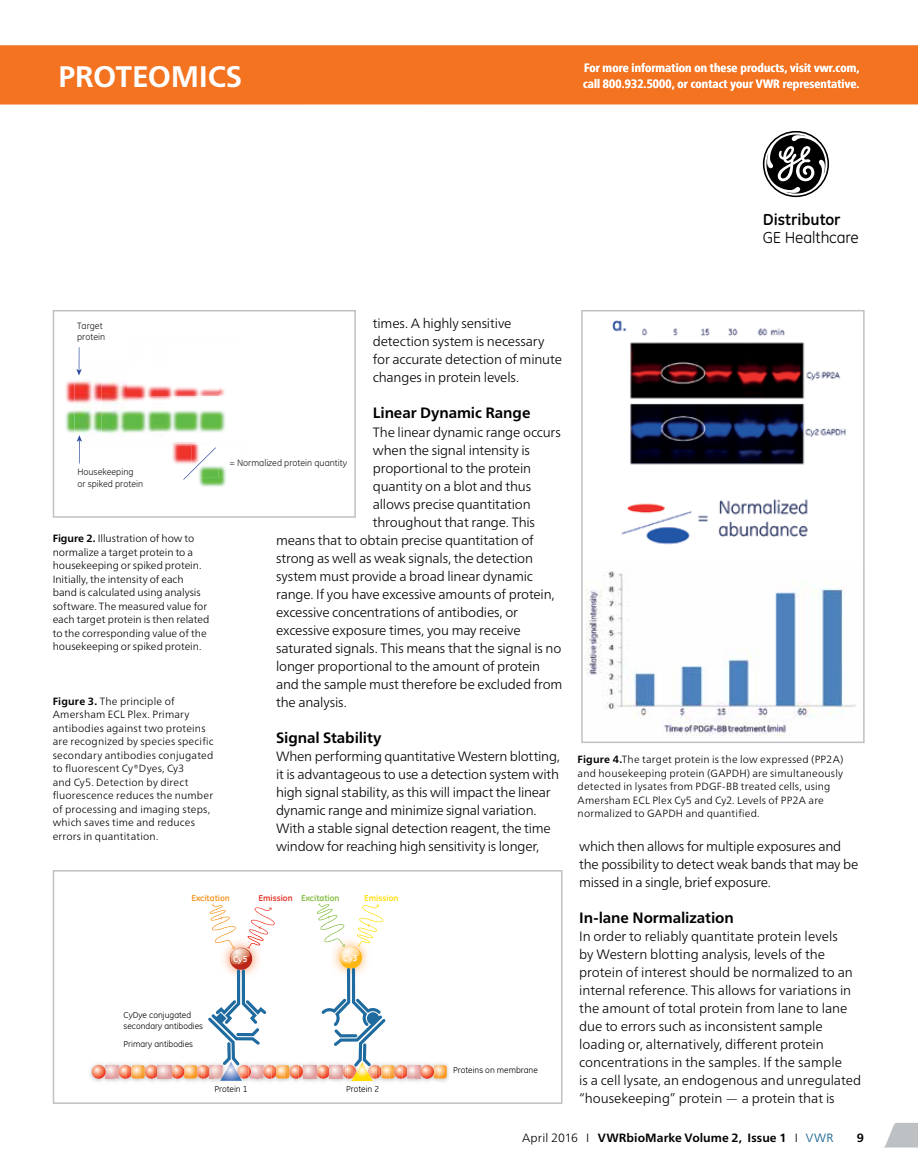
<style>
.page{position:relative;width:918px;height:1175px;background:#fff}
.page>*{position:absolute;margin:0;border:0;box-sizing:border-box;transform-origin:0 0}
.t1{font:700 29.7px "Frutiger Neue LTW1 G";letter-spacing:-.015em;color:#fff}
.t2{font:16.2px "GE Inspira";letter-spacing:-.015em;color:#000}
.t3{font:700 16.2px "GE Inspira";color:#000}
.t4{font:700 15px "Frutiger Neue LTW1 G";letter-spacing:-.005em;color:#000}
.t5{font:300 13.5px/18px "Frutiger Neue LTW1 G";letter-spacing:-.01em;color:#000}
.t6{font:700 condensed 12px/16.5px "Frutiger Neue LTW1 G";letter-spacing:.01em;color:#fff}
.t7{font:700 12px "Frutiger Neue LTW1 G";letter-spacing:.005em;color:#000}
.t8{font:300 10.5px/13.5px "Frutiger Neue LTW1 G";letter-spacing:.015em;color:#000}
.t9{font:300 10.5px/13.5px "Frutiger Neue LTW1 G";letter-spacing:-.005em;color:#000}
.t10{font:9.3px/11.2px "GE Inspira";color:#1d181c}
.t11{font:8.85px/10.5px "GE Inspira";color:#000}
.t12{font:700 8.85px "GE Inspira";color:#80bb3d}
.t13{font:700 8.85px "GE Inspira";color:#f7941e}
.t14{font:700 8.85px "GE Inspira";color:#fd0}
.t15{font:700 8.85px "GE Inspira";color:#fff}
.s1{font-weight:700}
.s2{color:#e22f22}
.s3{font-weight:300}
.s4{font-weight:300;color:#005689}
</style>
<div class="page">
<div style="left:0;top:45px;width:918px;height:60px;background:#f37321"></div>
<svg style="left:884px;top:1122px;width:34px;height:25px"></svg>
<img style="left:199px;top:480px;width:27px;height:7px">
<img style="left:65px;top:375px;width:63px;height:45px">
<img style="left:127px;top:396px;width:1px;height:24px">
<img style="left:128px;top:384px;width:36px;height:36px">
<img style="left:164px;top:386px;width:54px;height:34px">
<img style="left:218px;top:388px;width:7px;height:8px">
<img style="left:218px;top:396px;width:8px;height:24px">
<svg style="left:76px;top:347px;width:6px;height:28px"></svg>
<svg style="left:65px;top:420px;width:161px;height:60px"></svg>
<div style="left:53px;top:310px;width:303px;height:208px;border:2px solid #bec1c4"></div>
<img style="left:89px;top:1067px;width:3px;height:12px">
<img style="left:447px;top:1065px;width:2px;height:15px">
<svg style="left:92px;top:903px;width:355px;height:179px"></svg>
<div style="left:53px;top:870px;width:509px;height:233px;border:2px solid #bec1c4"></div>
<img style="left:612px;top:320px;width:234px;height:225px">
<div style="left:581px;top:310px;width:284px;height:433px;border:2px solid #bec1c4"></div>
<img style="left:586px;top:563px;width:279px;height:175px">
<svg style="left:763px;top:131px;width:66px;height:66px"></svg>
<h1 class="t1" style="left:58px;top:59px;width:185px">PROTEOMICS</h1>
<p class="t6" style="left:583px;top:59px;width:278px">For more information on these products, visit vwr.com, call 800.932.5000, or contact your VWR representative.</p>
<p class="t3" style="left:763px;top:209px;width:79px">Distributor</p>
<p class="t2" style="left:763px;top:228px;width:98px">GE Healthcare</p>
<p class="t10" style="left:77px;top:320px;width:30px">Target protein</p>
<p class="t10" style="left:77px;top:466px;width:67px">Housekeeping or spiked protein</p>
<p class="t9" style="left:53px;top:532px;width:158px"><span class="s1">Figure 2.</span> Illustration of how to normalize a target protein to a housekeeping or spiked protein.<br>Initially, the intensity of each band is calculated using analysis software. The measured value for each target protein is then related to the corresponding value of the housekeeping or spiked protein.</p>
<p class="t8" style="left:53px;top:694px;width:162px"><span class="s1">Figure 3.</span> The principle of<br>Amersham ECL Plex. Primary antibodies against two proteins are recognized by species specific secondary antibodies conjugated to fluorescent Cy®Dyes, Cy3<br>and Cy5. Detection by direct fluorescence reduces the number of processing and imaging steps, which saves time and reduces errors in quantitation.</p>
<p class="t5" style="left:373px;top:314px;width:191px">times. A highly sensitive detection system is necessary for accurate detection of minute changes in protein levels.</p>
<p class="t4" style="left:373px;top:404px;width:159px">Linear Dynamic Range</p>
<p class="t5" style="left:373px;top:422px;width:190px">The linear dynamic range occurs</p>
<p class="t5" style="left:373px;top:440px;width:159px">when the signal intensity is</p>
<p class="t5" style="left:373px;top:458px;width:160px">proportional to the protein</p>
<p class="t5" style="left:373px;top:476px;width:160px">quantity on a blot and thus</p>
<p class="t5" style="left:373px;top:494px;width:159px">allows precise quantitation</p>
<p class="t5" style="left:373px;top:512px;width:164px">throughout that range. This</p>
<p class="t5" style="left:276px;top:530px;width:259px">means that to obtain precise quantitation of</p>
<p class="t5" style="left:276px;top:548px;width:259px">strong as well as weak signals, the detection</p>
<p class="t5" style="left:276px;top:566px;width:259px">system must provide a broad linear dynamic</p>
<p class="t5" style="left:276px;top:584px;width:280px">range. If you have excessive amounts of protein,</p>
<p class="t5" style="left:276px;top:602px;width:243px">excessive concentrations of antibodies, or</p>
<p class="t5" style="left:276px;top:620px;width:246px">excessive exposure times, you may receive</p>
<p class="t5" style="left:276px;top:638px;width:287px">saturated signals. This means that the signal is no</p>
<p class="t5" style="left:276px;top:656px;width:266px">longer proportional to the amount of protein</p>
<p class="t5" style="left:276px;top:674px;width:288px">and the sample must therefore be excluded from</p>
<p class="t5" style="left:276px;top:692px;width:70px">the analysis.</p>
<p class="t4" style="left:276px;top:728px;width:107px">Signal Stability</p>
<p class="t5" style="left:276px;top:746px;width:286px">When performing quantitative Western blotting, it is advantageous to use a detection system with high signal stability, as this will impact the linear dynamic range and minimize signal variation.<br>With a stable signal detection reagent, the time window for reaching high sensitivity is longer,</p>
<p class="t10" style="left:230px;top:457px;width:119px">= Normalized protein quantity</p>
<p class="t13" style="left:191px;top:891px;width:40px">Excitation</p>
<p class="t12" style="left:258px;top:891px;width:83px"><span class="s2">Emission</span> Excitation</p>
<p class="t14" style="left:364px;top:891px;width:36px">Emission</p>
<p class="t15" style="left:233px;top:953px;width:16px">Cy5</p>
<p class="t15" style="left:343px;top:952px;width:16px">Cy3</p>
<p class="t11" style="left:124px;top:1009px;width:81px">CyDye conjugated secondary antibodies</p>
<p class="t11" style="left:124px;top:1038px;width:71px">Primary antibodies</p>
<p class="t11" style="left:214px;top:1083px;width:35px">Protein 1</p>
<p class="t11" style="left:346px;top:1083px;width:35px">Protein 2</p>
<p class="t11" style="left:453px;top:1065px;width:86px">Proteins on membrane</p>
<p class="t8" style="left:578px;top:753px;width:267px"><span class="s1">Figure 4.</span>The target protein is the low expressed (PP2A) and housekeeping protein (GAPDH) are simultaneously detected in lysates from PDGF-BB treated cells, using Amersham ECL Plex Cy5 and Cy2. Levels of PP2A are normalized to GAPDH and quantified.</p>
<p class="t5" style="left:579px;top:836px;width:281px">which then allows for multiple exposures and the possibility to detect weak bands that may be missed in a single, brief exposure.</p>
<p class="t4" style="left:579px;top:908px;width:156px">In-lane Normalization</p>
<p class="t5" style="left:579px;top:926px;width:284px">In order to reliably quantitate protein levels<br>by Western blotting analysis, levels of the protein of interest should be normalized to an internal reference. This allows for variations in the amount of total protein from lane to lane due to errors such as inconsistent sample loading or, alternatively, different protein concentrations in the samples. If the sample<br>is a cell lysate, an endogenous and unregulated “housekeeping” protein — a protein that is</p>
<p class="t7" style="left:522px;top:1131px;width:313px"><span class="s3">April 2016 I</span> VWRbioMarke Volume 2, Issue 1 <span class="s3">I</span> <span class="s4">VWR</span></p>
<p class="t7" style="left:857px;top:1131px;width:9px">9</p>
</div>
